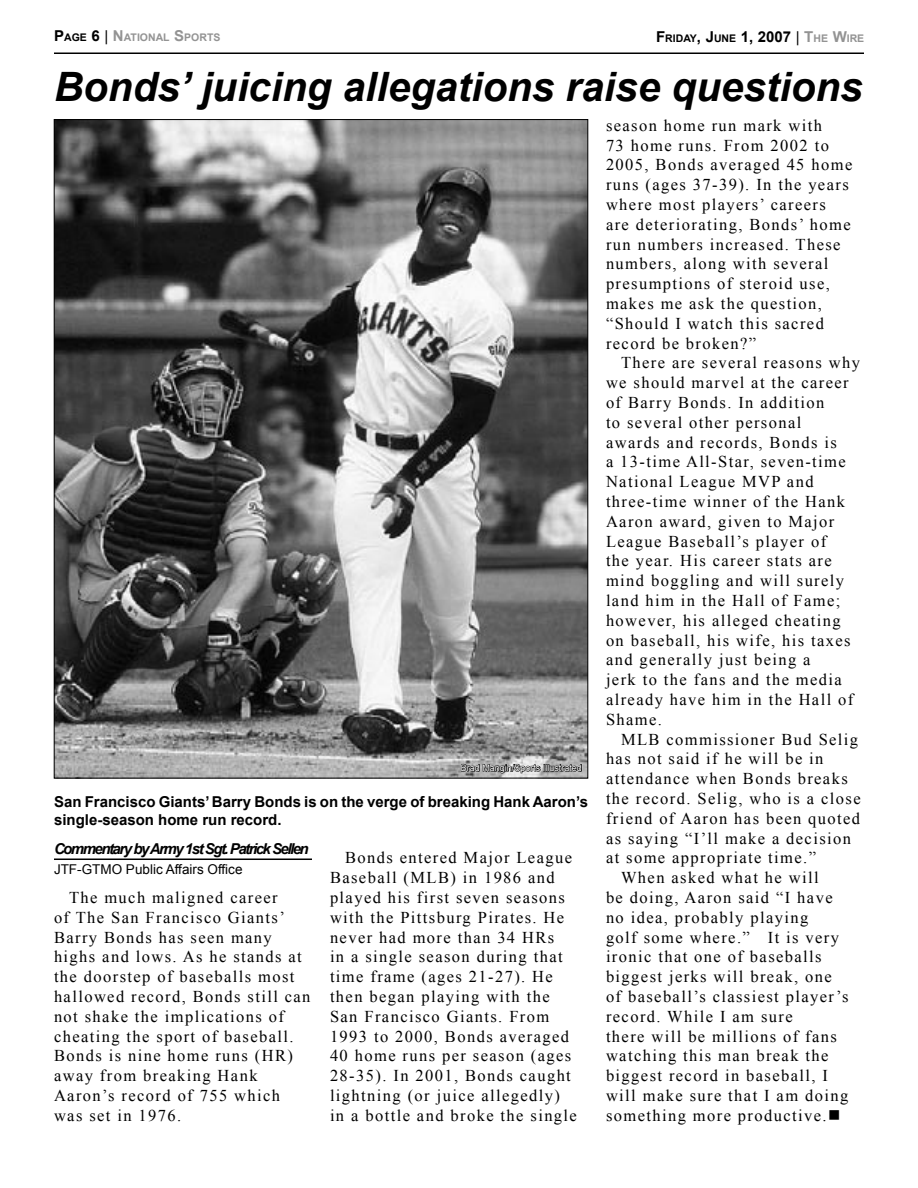
<style>
.page{position:relative;width:918px;height:1188px;background:#fff}
.page>*{position:absolute;margin:0;border:0;box-sizing:border-box;transform-origin:0 0}
.Body_Text_stories{font:italic 700 40.5px "Arial";color:#000}
.Body_Text_stories-2{font:16.5px/19.8px "Times New Roman";letter-spacing:.085em;color:#000}
.Cut_lines{font:700 15px/18px "Arial";color:#000}
.By_line_name{font:italic 700 15px "Arial";letter-spacing:-.1em;color:#000}
.By_line_office{font:13.5px "Arial";color:#000}
.t1{font:700 10.5px "Arial";color:#939393}
.Photo_by_line{font:9px "Arial";color:#fff}
.s1{font-size:15px;color:#000}
.s2{color:#000}
.s3{font-weight:400;font-size:15px;color:#000}
.s4{font-size:15px}
.s5{font-size:10.5px}
.s6{font-weight:400}
.s7{color:#939393}
.s8{font-size:10.5px;color:#939393}
</style>
<div class="page">
<hr style="left:54px;top:52px;width:810px;height:2px;background:#000">
<hr style="left:54px;top:859px;width:258px;height:1px;background:#000">
<img style="left:56px;top:121px;width:530px;height:655px">
<svg style="left:461px;top:761px;width:121px;height:13px;background:#737373"></svg>
<p class="t1" style="left:54px;top:31px;width:168px"><span class="s1">P</span><span class="s2">AGE</span> <span class="s1">6</span> <span class="s3">|</span> <span class="s4">N</span>ATIONAL <span class="s4">S</span>PORTS</p>
<p class="Cut_lines" style="left:656px;top:29px;width:210px">F<span class="s5">RIDAY</span>, J<span class="s5">UNE</span> 1, 2007 <span class="s6">|</span> <span class="s7">T</span><span class="s8">HE</span> <span class="s7">W</span><span class="s8">IRE</span></p>
<p class="Body_Text_stories" style="left:54px;top:61px;width:810px">Bonds’ juicing allegations raise questions</p>
<p class="Photo_by_line" style="left:461px;top:762px;width:123px">Brad Mangin/Sports Illustrated</p>
<p class="Cut_lines" style="left:54px;top:793px;width:536px">San Francisco Giants’ Barry Bonds is on the verge of breaking Hank Aaron’s single-season home run record.</p>
<p class="By_line_name" style="left:54px;top:839px;width:256px">Commentary by Army 1st Sgt. Patrick Sellen</p>
<p class="By_line_office" style="left:54px;top:860px;width:190px">JTF-GTMO Public Affairs Office</p>
<p class="Body_Text_stories-2" style="left:330px;top:848px;width:248px;text-indent:15px">Bonds entered Major League<br>Baseball (MLB) in 1986 and played his first seven seasons with the Pittsburg Pirates. He never had more than 34 HRs<br>in a single season during that time frame (ages 21-27). He then began playing with the<br>San Francisco Giants. From<br>1993 to 2000, Bonds averaged<br>40 home runs per season (ages<br>28-35). In 2001, Bonds caught lightning (or juice allegedly) in a bottle and broke the single</p>
<p class="Body_Text_stories-2" style="left:54px;top:887px;width:258px;text-indent:15px">The much maligned career<br>of The San Francisco Giants’<br>Barry Bonds has seen many highs and lows. As he stands at the doorstep of baseballs most hallowed record, Bonds still can not shake the implications of cheating the sport of baseball.<br>Bonds is nine home runs (HR) away from breaking Hank<br>Aaron’s record of 755 which was set in 1976.</p>
<p class="Body_Text_stories-2" style="left:606px;top:115px;width:248px">season home run mark with<br>73 home runs. From 2002 to<br>2005, Bonds averaged 45 home runs (ages 37-39). In the years where most players’ careers are deteriorating, Bonds’ home run numbers increased. These numbers, along with several presumptions of steroid use, makes me ask the question, “Should I watch this sacred record be broken?”</p>
<p class="Body_Text_stories-2" style="left:606px;top:353px;width:256px;text-indent:15px">There are several reasons why we should marvel at the career of Barry Bonds. In addition<br>to several other personal<br>awards and records, Bonds is<br>a 13-time All-Star, seven-time<br>National League MVP and three-time winner of the Hank<br>Aaron award, given to Major<br>League Baseball’s player of<br>the year. His career stats are mind boggling and will surely land him in the Hall of Fame; however, his alleged cheating on baseball, his wife, his taxes and generally just being a<br>jerk to the fans and the media already have him in the Hall of<br>Shame.</p>
<p class="Body_Text_stories-2" style="left:606px;top:729px;width:256px;text-indent:15px">MLB commissioner Bud Selig has not said if he will be in attendance when Bonds breaks the record. Selig, who is a close friend of Aaron has been quoted as saying “I’ll make a decision at some appropriate time.”</p>
<p class="Body_Text_stories-2" style="left:606px;top:868px;width:244px;text-indent:15px">When asked what he will<br>be doing, Aaron said “I have no idea, probably playing<br>golf some where.” It is very ironic that one of baseballs biggest jerks will break, one of baseball’s classiest player’s record. While I am sure<br>there will be millions of fans watching this man break the biggest record in baseball, I will make sure that I am doing something more productive.■</p>
</div>
